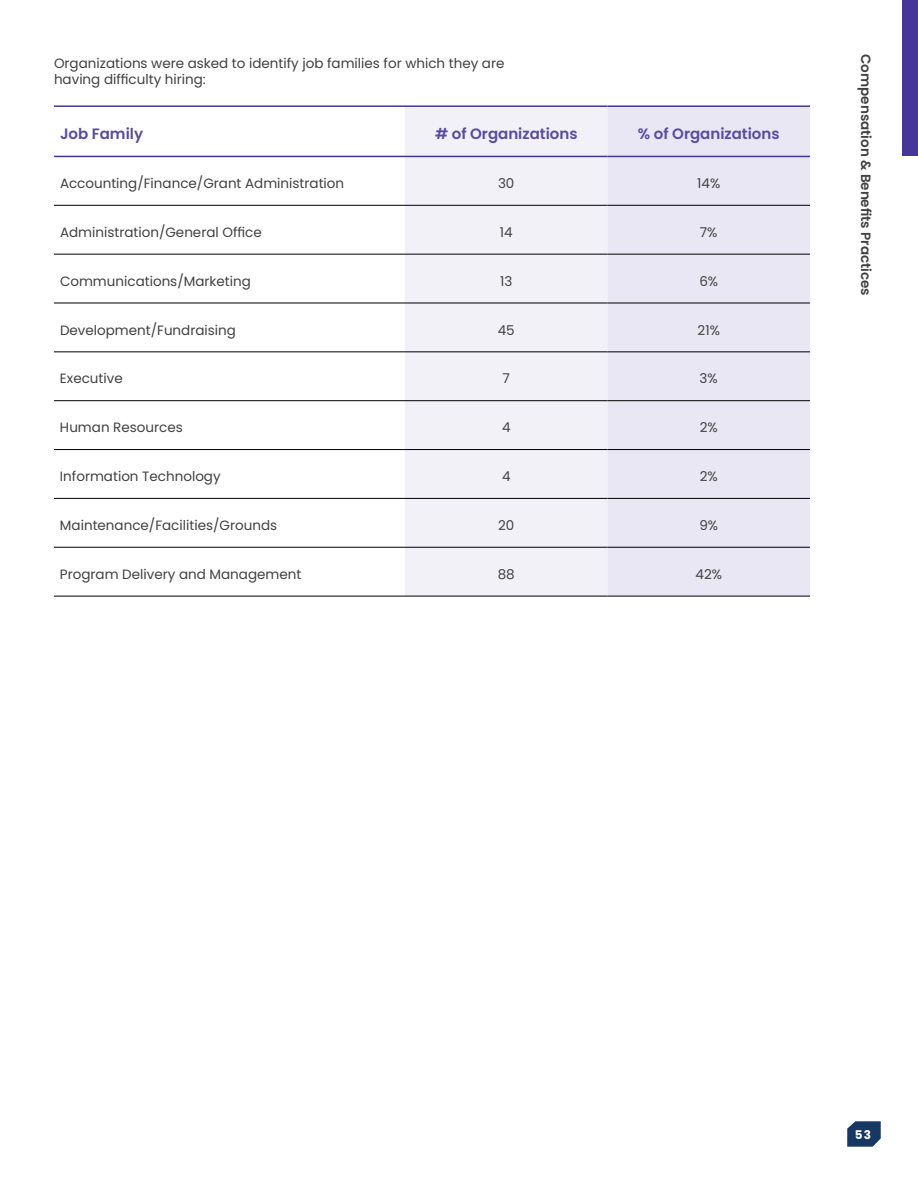
<style>
.page{position:relative;width:918px;height:1188px;background:#fff}
.page>*{position:absolute;margin:0;border:0;box-sizing:border-box;transform-origin:0 0}
.t1{font:600 15px "Poppins";color:#5a4aa3}
.t2{font:13.5px/16.2px "Poppins";color:#414042}
.t3{font:600 13.5px "Poppins";color:#414042}
.t4{font:700 12px "Poppins";color:#fff}
</style>
<div class="page">
<div style="left:405px;top:107px;width:203px;height:489px;background:#f2f1f8"></div>
<div style="left:608px;top:107px;width:202px;height:489px;background:#e9e7f3"></div>
<hr style="left:54px;top:105px;width:351px;height:2px;background:#473699">
<hr style="left:405px;top:105px;width:203px;height:2px;background:#473699">
<hr style="left:608px;top:105px;width:202px;height:2px;background:#473699">
<hr style="left:54px;top:156px;width:351px;height:1px;background:#473699">
<hr style="left:405px;top:156px;width:203px;height:1px;background:#473699">
<hr style="left:608px;top:156px;width:202px;height:1px;background:#473699">
<hr style="left:54px;top:205px;width:351px;height:1px;background:#000">
<hr style="left:405px;top:205px;width:203px;height:1px;background:#000">
<hr style="left:608px;top:205px;width:202px;height:1px;background:#000">
<hr style="left:54px;top:254px;width:351px;height:1px;background:#000">
<hr style="left:405px;top:254px;width:203px;height:1px;background:#000">
<hr style="left:608px;top:254px;width:202px;height:1px;background:#000">
<hr style="left:54px;top:303px;width:351px;height:1px;background:#000">
<hr style="left:405px;top:303px;width:203px;height:1px;background:#000">
<hr style="left:608px;top:303px;width:202px;height:1px;background:#000">
<hr style="left:54px;top:351px;width:351px;height:1px;background:#000">
<hr style="left:405px;top:351px;width:203px;height:1px;background:#000">
<hr style="left:608px;top:351px;width:202px;height:1px;background:#000">
<hr style="left:54px;top:400px;width:351px;height:1px;background:#000">
<hr style="left:405px;top:400px;width:203px;height:1px;background:#000">
<hr style="left:608px;top:400px;width:202px;height:1px;background:#000">
<hr style="left:54px;top:449px;width:351px;height:1px;background:#000">
<hr style="left:405px;top:449px;width:203px;height:1px;background:#000">
<hr style="left:608px;top:449px;width:202px;height:1px;background:#000">
<hr style="left:54px;top:498px;width:351px;height:1px;background:#000">
<hr style="left:405px;top:498px;width:203px;height:1px;background:#000">
<hr style="left:608px;top:498px;width:202px;height:1px;background:#000">
<hr style="left:54px;top:547px;width:351px;height:1px;background:#000">
<hr style="left:405px;top:547px;width:203px;height:1px;background:#000">
<hr style="left:608px;top:547px;width:202px;height:1px;background:#000">
<hr style="left:54px;top:596px;width:351px;height:1px;background:#000">
<hr style="left:405px;top:596px;width:203px;height:1px;background:#000">
<hr style="left:608px;top:596px;width:202px;height:1px;background:#000">
<svg style="left:847px;top:1121px;width:34px;height:26px"></svg>
<div style="left:902px;top:0;width:16px;height:156px;background:#473699"></div>
<p class="t2" style="left:54px;top:55px;width:452px">Organizations were asked to identify job families for which they are having difficulty hiring:</p>
<p class="t1" style="left:60px;top:125px;width:85px">Job Family</p>
<p class="t1" style="left:435px;top:125px;width:144px"># of Organizations</p>
<p class="t1" style="left:638px;top:125px;width:143px">% of Organizations</p>
<p class="t2" style="left:60px;top:175px;width:286px">Accounting/Finance/Grant Administration</p>
<p class="t2" style="left:498px;top:175px;width:18px">30</p>
<p class="t2" style="left:697px;top:175px;width:25px">14%</p>
<p class="t2" style="left:60px;top:224px;width:203px">Administration/General Office</p>
<p class="t2" style="left:500px;top:224px;width:14px">14</p>
<p class="t2" style="left:700px;top:224px;width:19px">7%</p>
<p class="t2" style="left:60px;top:273px;width:192px">Communications/Marketing</p>
<p class="t2" style="left:500px;top:273px;width:14px">13</p>
<p class="t2" style="left:699px;top:273px;width:20px">6%</p>
<p class="t2" style="left:60px;top:322px;width:178px">Development/Fundraising</p>
<p class="t2" style="left:498px;top:322px;width:18px">45</p>
<p class="t2" style="left:698px;top:322px;width:24px">21%</p>
<p class="t2" style="left:60px;top:371px;width:64px">Executive</p>
<p class="t2" style="left:503px;top:371px;width:9px">7</p>
<p class="t2" style="left:700px;top:371px;width:20px">3%</p>
<p class="t2" style="left:60px;top:419px;width:124px">Human Resources</p>
<p class="t2" style="left:502px;top:419px;width:10px">4</p>
<p class="t2" style="left:700px;top:419px;width:20px">2%</p>
<p class="t2" style="left:60px;top:468px;width:162px">Information Technology</p>
<p class="t2" style="left:502px;top:468px;width:10px">4</p>
<p class="t2" style="left:700px;top:468px;width:20px">2%</p>
<p class="t2" style="left:60px;top:517px;width:219px">Maintenance/Facilities/Grounds</p>
<p class="t2" style="left:498px;top:517px;width:18px">20</p>
<p class="t2" style="left:699px;top:517px;width:20px">9%</p>
<p class="t2" style="left:60px;top:566px;width:243px">Program Delivery and Management</p>
<p class="t2" style="left:498px;top:566px;width:19px">88</p>
<p class="t2" style="left:696px;top:566px;width:28px">42%</p>
<p class="t3" style="left:874px;top:54px;width:243px;rotate:90deg">Compensation &amp; Benefits Practices</p>
<p class="t4" style="left:855px;top:1128px;width:18px">53</p>
</div>
